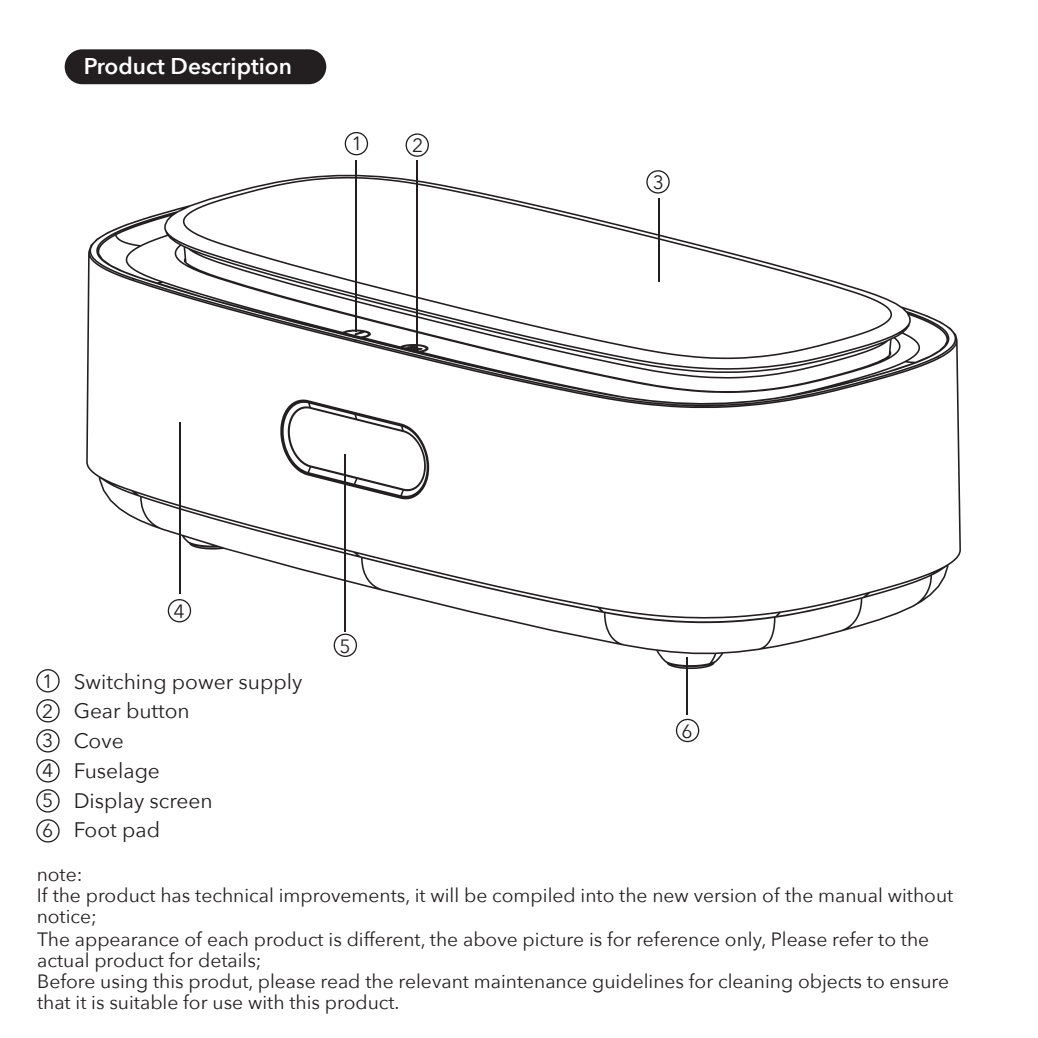
<style>
.page{position:relative;width:1038px;height:1038px;background:#fff}
.page>*{position:absolute;margin:0;border:0;box-sizing:border-box;transform-origin:0 0}
.t1{font:600 22.75px "Avenir Next";color:#fff}
.t2{font:21px/29.8px "Avenir Next";color:#231f20}
.t3{font:19.25px/21px "Avenir Next";color:#231f20}
</style>
<div class="page">
<div style="left:65px;top:49px;width:261px;height:35px;background:#231f20;border-radius:17px"></div>
<div style="left:36px;top:669px;width:24px;height:23px;border:1px solid #231f20;border-radius:50%"></div>
<div style="left:36px;top:699px;width:24px;height:23px;border:1px solid #231f20;border-radius:50%"></div>
<div style="left:36px;top:729px;width:24px;height:23px;border:1px solid #231f20;border-radius:50%"></div>
<div style="left:36px;top:759px;width:24px;height:23px;border:1px solid #231f20;border-radius:50%"></div>
<div style="left:36px;top:789px;width:24px;height:23px;border:1px solid #231f20;border-radius:50%"></div>
<div style="left:36px;top:819px;width:24px;height:23px;border:1px solid #231f20;border-radius:50%"></div>
<svg style="left:86px;top:175px;width:875px;height:494px"></svg>
<hr style="left:356px;top:160px;width:1px;height:171px;background:#231f20">
<hr style="left:417px;top:160px;width:1px;height:189px;background:#231f20">
<hr style="left:179px;top:423px;width:1px;height:171px;background:#231f20">
<hr style="left:345px;top:454px;width:1px;height:177px;background:#231f20">
<hr style="left:687px;top:657px;width:1px;height:58px;background:#231f20">
<div style="left:334px;top:633px;width:23px;height:24px;border:1px solid #231f20;border-radius:50%"></div>
<div style="left:676px;top:719px;width:23px;height:23px;border:1px solid #231f20;border-radius:50%"></div>
<div style="left:646px;top:170px;width:24px;height:24px;border:1px solid #231f20;border-radius:50%"></div>
<div style="left:405px;top:133px;width:24px;height:24px;border:1px solid #231f20;border-radius:50%"></div>
<div style="left:345px;top:132px;width:23px;height:23px;border:1px solid #231f20;border-radius:50%"></div>
<p class="t1" style="left:84px;top:46px;width:210px">Product Description</p>
<p class="t3" style="left:351px;top:132px;width:13px">1</p>
<p class="t3" style="left:412px;top:134px;width:13px">2</p>
<p class="t3" style="left:173px;top:600px;width:13px">4</p>
<p class="t3" style="left:339px;top:635px;width:13px">5</p>
<p class="t3" style="left:653px;top:171px;width:13px">3</p>
<p class="t2" style="left:74px;top:665px;width:230px">Switching power supply<br>Gear button<br>Cove<br>Fuselage<br>Display screen<br>Foot pad</p>
<p class="t3" style="left:37px;top:863px;width:918px">note:<br>If the product has technical improvements, it will be compiled into the new version of the manual without notice;</p>
<p class="t3" style="left:37px;top:928px;width:913px">The appearance of each product is different, the above picture is for reference only, Please refer to the actual product for details;<br>Before using this produt, please read the relevant maintenance guidelines for cleaning objects to ensure that it is suitable for use with this product.</p>
<p class="t3" style="left:42px;top:665px;width:13px;line-height:29.8px;text-align:justify">1<br>2<br>3<br>4<br>5<br>6</p>
<p class="t3" style="left:681px;top:720px;width:13px">6</p>
</div>
